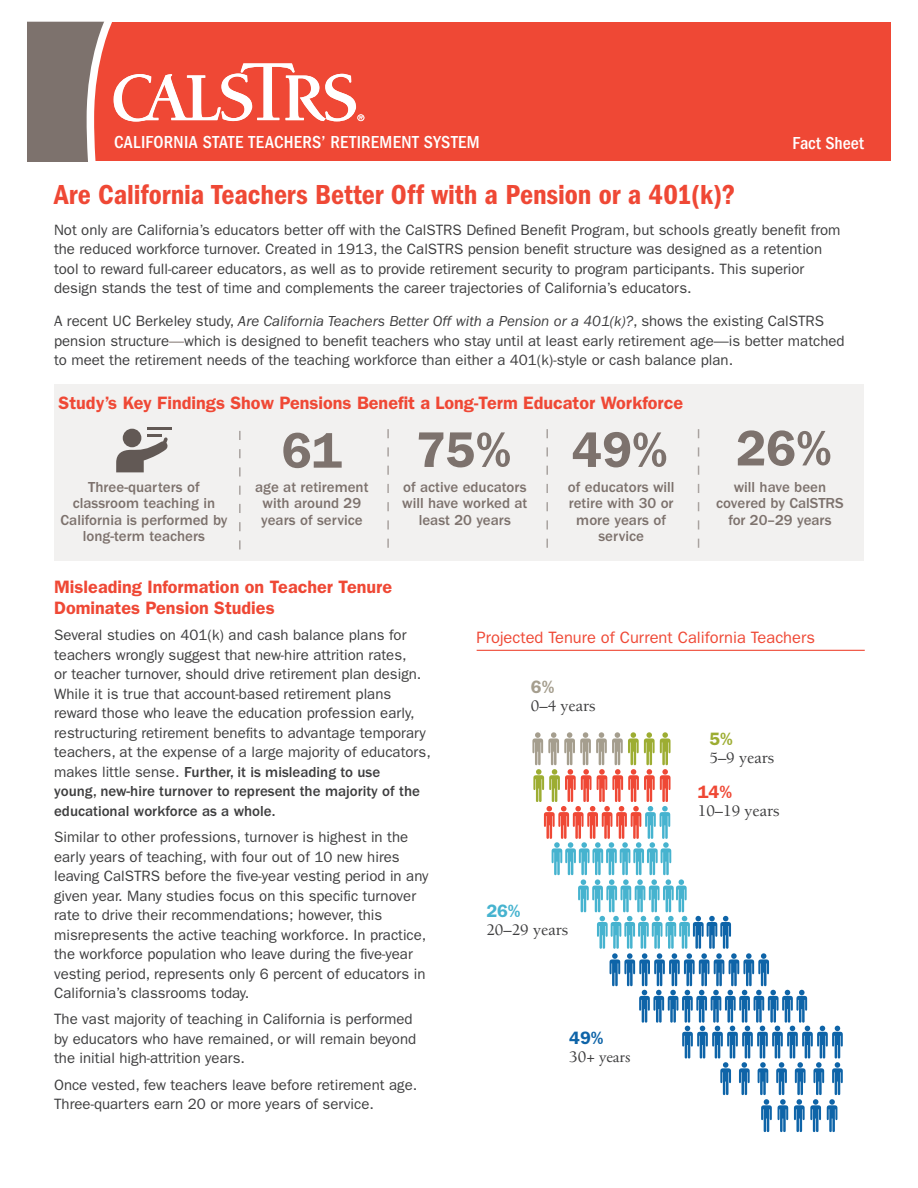
<style>
.page{position:relative;width:918px;height:1188px;background:#fff}
.page>*{position:absolute;margin:0;border:0;box-sizing:border-box;transform-origin:0 0}
.call_out{font:600 50.4px "ITC Franklin Gothic Std";color:#7d726d}
.t1{font:28.5px "ITC Franklin Gothic Std Dm Cd";letter-spacing:-.005em;color:#ef4835}
.Head_3{font:600 18px/21.6px "ITC Franklin Gothic Std";color:#ef4835}
.Policy_Info{font:500 condensed 18px "ITC Franklin Gothic Std";letter-spacing:.015em;color:#fff}
.sub_head{font:600 18px "ITC Franklin Gothic Std";color:#ef4835}
.sub_head-2{font:600 18px "ITC Franklin Gothic Std";color:#46b3cf}
.sub_head-3{font:600 18px "ITC Franklin Gothic Std";color:#0e64a8}
.sub_head-4{font:600 18px "ITC Franklin Gothic Std";color:#a59e8e}
.sub_head-5{font:600 18px "ITC Franklin Gothic Std";color:#9dad32}
.Head_3-2{font:16.5px "ITC Franklin Gothic Std";color:#ef4835}
.Body{font:500 16.5px "Berkeley Std";color:#3e3e3f}
.Body-2{font:16.5px "Adobe Garamond Pro";color:#3e3e3f}
._1_Body{font:15px/19.5px "ITC Franklin Gothic Std";color:#3e3e3f}
.call_out-2{font:15px/19.5px "ITC Franklin Gothic Std";color:#3e3e3f}
.call_out-3{font:500 15px/16.5px "ITC Franklin Gothic Std";color:#7d726d;text-align:center}
.s1{font-style:italic}
.s2{color:#7d726d}
.s3{font-weight:500}
.s4{font-family:"Berkeley Std";font-weight:500}
</style>
<div class="page">
<div style="left:42px;top:22px;width:849px;height:139px;background:#ef4835"></div>
<div style="left:54px;top:384px;width:810px;height:177px;background:#f2f1f0"></div>
<svg style="left:27px;top:21px;width:337px;height:141px"></svg>
<hr style="left:477px;top:650px;width:388px;height:1px;background:#ef4835">
<svg style="left:532px;top:732px;width:311px;height:400px"></svg>
<svg style="left:546px;top:429px;width:2px;height:119px"></svg>
<svg style="left:698px;top:429px;width:1px;height:119px"></svg>
<svg style="left:387px;top:429px;width:2px;height:119px"></svg>
<svg style="left:239px;top:431px;width:2px;height:119px"></svg>
<div style="left:123px;top:429px;width:18px;height:18px;background:#625955;border-radius:50%"></div>
<hr style="left:147px;top:427px;width:25px;height:3px;background:#625955">
<svg style="left:116px;top:434px;width:52px;height:38px"></svg>
<p class="Policy_Info" style="left:114px;top:132px;width:367px">CALIFORNIA STATE TEACHERS’ RETIREMENT SYSTEM</p>
<p class="t1" style="left:54px;top:178px;width:683px">Are California Teachers Better Off with a Pension or a 401(k)?</p>
<p class="call_out-2" style="left:54px;top:220px;width:788px">Not only are California’s educators better off with the CalSTRS Defined Benefit Program, but schools greatly benefit from the reduced workforce turnover. Created in 1913, the CalSTRS pension benefit structure was designed as a retention tool to reward full-career educators, as well as to provide retirement security to program participants. This superior design stands the test of time and complements the career trajectories of California’s educators.</p>
<p class="call_out-2" style="left:54px;top:311px;width:792px">A recent UC Berkeley study, <span class="s1">Are California Teachers Better Off with a Pension or a 401(k)?</span>, shows the existing CalSTRS pension structure<span class="s2">—</span>which is designed to benefit teachers who stay until at least early retirement age—is better matched to meet the retirement needs of the teaching workforce than either a 401(k)-style or cash balance plan.</p>
<p class="Policy_Info" style="left:793px;top:133px;width:73px">Fact Sheet</p>
<p class="Head_3" style="left:59px;top:392px;width:626px">Study’s Key Findings Show Pensions Benefit a Long-Term Educator Workforce</p>
<p class="call_out" style="left:282px;top:421px;width:62px">61</p>
<p class="call_out-3" style="left:61px;top:478px;width:168px">Three-quarters of classroom teaching in<br>California is performed by long-term teachers</p>
<p class="call_out-3" style="left:255px;top:478px;width:115px">age at retirement with around 29 years of service</p>
<p class="call_out" style="left:415px;top:420px;width:97px">75%</p>
<p class="call_out-3" style="left:402px;top:478px;width:127px">of active educators will have worked at least 20 years</p>
<p class="call_out" style="left:572px;top:420px;width:97px">49%</p>
<p class="call_out-3" style="left:568px;top:478px;width:108px">of educators will retire with 30 or more years of service</p>
<p class="call_out" style="left:736px;top:418px;width:97px">26%</p>
<p class="call_out-3" style="left:716px;top:478px;width:129px">will have been covered by CalSTRS for 20–29 years</p>
<p class="Head_3" style="left:54px;top:576px;width:339px">Misleading Information on Teacher Tenure<br>Dominates Pension Studies</p>
<p class="_1_Body" style="left:54px;top:626px;width:378px">Several studies on 401(k) and cash balance plans for teachers wrongly suggest that new-hire attrition rates,<br>or teacher turnover, should drive retirement plan design.<br>While it is true that account-based retirement plans reward those who leave the education profession early, restructuring retirement benefits to advantage temporary teachers, at the expense of a large majority of educators, makes little sense. <span class="s3">Further, it is misleading to use<br>young, new-hire turnover to represent the majority of the educational workforce as a whole.</span></p>
<p class="_1_Body" style="left:54px;top:827px;width:376px">Similar to other professions, turnover is highest in the early years of teaching, with four out of 10 new hires leaving CalSTRS before the five-year vesting period in any given year. Many studies focus on this specific turnover rate to drive their recommendations; however, this misrepresents the active teaching workforce. In practice, the workforce population who leave during the five-year vesting period, represents only 6 percent of educators in California’s classrooms today.</p>
<p class="_1_Body" style="left:54px;top:1010px;width:364px">The vast majority of teaching in California is performed by educators who have remained, or will remain beyond the initial high-attrition years.</p>
<p class="_1_Body" style="left:54px;top:1075px;width:365px">Once vested, few teachers leave before retirement age.<br>Three-quarters earn 20 or more years of service.</p>
<p class="Head_3-2" style="left:477px;top:627px;width:340px">Projected Tenure of Current California Teachers</p>
<p class="sub_head-4" style="left:531px;top:677px;width:25px">6%</p>
<p class="Body" style="left:531px;top:698px;width:66px">0–4 years</p>
<p class="sub_head-5" style="left:709px;top:728px;width:25px">5%</p>
<p class="Body" style="left:709px;top:749px;width:66px">5–9 years</p>
<p class="sub_head-2" style="left:486px;top:900px;width:36px">26%</p>
<p class="Body" style="left:486px;top:921px;width:83px">20–29 years</p>
<p class="sub_head-3" style="left:569px;top:1027px;width:36px">49%</p>
<p class="Body-2" style="left:569px;top:1047px;width:63px"><span class="s4">30+</span> years</p>
<p class="sub_head" style="left:698px;top:781px;width:36px">14%</p>
<p class="Body" style="left:698px;top:802px;width:83px">10–19 years</p>
</div>
